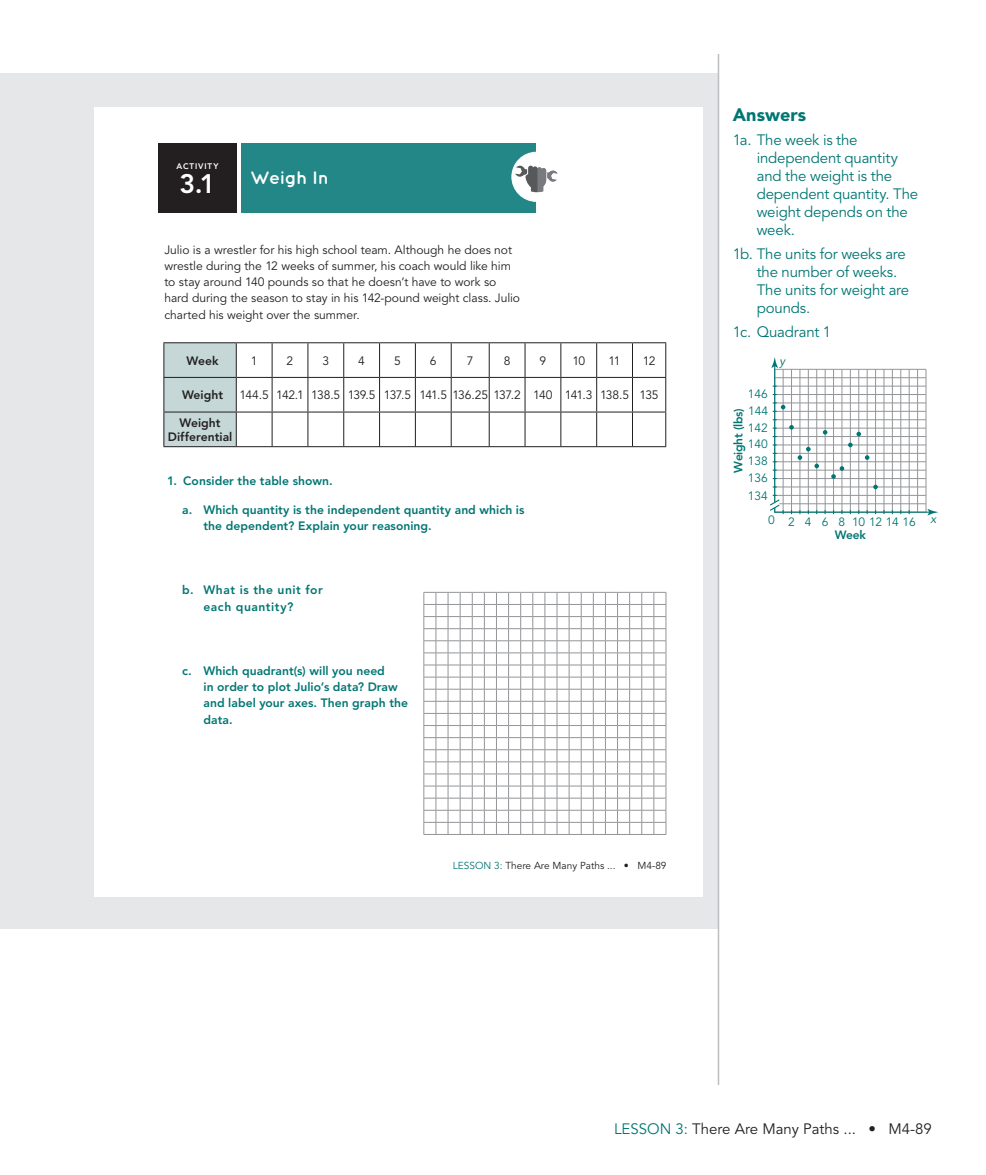
<style>
.page{position:relative;width:986px;height:1175px;background:#fff}
.page>*{position:absolute;margin:0;border:0;box-sizing:border-box;transform-origin:0 0}
.t1{font:800 26.55px "Avenir LT Std";color:#fff}
.t2{font:700 18.15px "Quicksand";letter-spacing:-.02em;color:#fff}
.t3{font:900 18px "Avenir LT Std";letter-spacing:.01em;color:#007673}
.t4{font:15px/18px "Avenir LT Std";letter-spacing:-.015em;color:#007673}
.t5{font:15px "Avenir LT Std";color:#231f20}
.t6{font:12.15px/16.2px "Avenir LT Std";letter-spacing:-.005em;color:#231f20}
.t7{font:800 12.15px/16.2px "Avenir LT Std";color:#007673}
.t8{font:12.15px "Avenir LT Std";letter-spacing:-.075em;color:#231f20}
.t9{font:800 12.15px/16.2px "Avenir LT Std";letter-spacing:.04em;color:#007673}
.t10{font:800 12.15px/14.1px "Avenir LT Std";letter-spacing:.005em;color:#231f20;text-align:center}
.t11{font:12px/16.6px "Avenir LT Std";color:#007673}
.t12{font:800 12px "Avenir LT Std";letter-spacing:-.025em;color:#007673}
.t13{font:italic 12px "Avenir LT Std";color:#007673}
.t14{font:10.05px "Avenir LT Std";color:#231f20}
.t15{font:800 8.1px "Avenir LT Std";letter-spacing:.11em;color:#fff}
.s1{color:#007673}
</style>
<div class="page">
<div style="left:0;top:73px;width:717px;height:856px;background:#e6e7e9"></div>
<hr style="left:717px;top:54px;width:2px;height:1030px;background:#bcbdc0">
<div style="left:94px;top:107px;width:609px;height:789px;background:#fff"></div>
<div style="left:241px;top:143px;width:295px;height:69px;background:#248787"></div>
<div style="left:158px;top:143px;width:79px;height:69px;background:#231f20"></div>
<svg style="left:511px;top:152px;width:47px;height:50px"></svg>
<hr style="left:163px;top:342px;width:73px;height:1px;background:#231f20">
<hr style="left:236px;top:342px;width:36px;height:1px;background:#231f20">
<hr style="left:272px;top:342px;width:36px;height:1px;background:#231f20">
<hr style="left:308px;top:342px;width:36px;height:1px;background:#231f20">
<hr style="left:344px;top:342px;width:35px;height:1px;background:#231f20">
<hr style="left:379px;top:342px;width:36px;height:1px;background:#231f20">
<hr style="left:415px;top:342px;width:36px;height:1px;background:#231f20">
<hr style="left:451px;top:342px;width:38px;height:1px;background:#231f20">
<hr style="left:489px;top:342px;width:36px;height:1px;background:#231f20">
<hr style="left:525px;top:342px;width:36px;height:1px;background:#231f20">
<hr style="left:561px;top:342px;width:35px;height:1px;background:#231f20">
<hr style="left:596px;top:342px;width:36px;height:1px;background:#231f20">
<hr style="left:632px;top:342px;width:34px;height:1px;background:#231f20">
<svg style="left:163px;top:343px;width:504px;height:104px"></svg>
<svg style="left:423px;top:592px;width:243px;height:243px"></svg>
<hr style="left:774px;top:369px;width:152px;height:1px;background:#939598">
<hr style="left:774px;top:402px;width:152px;height:1px;background:#939598">
<hr style="left:774px;top:411px;width:152px;height:1px;background:#939598">
<hr style="left:774px;top:419px;width:152px;height:1px;background:#939598">
<hr style="left:774px;top:428px;width:152px;height:1px;background:#939598">
<hr style="left:774px;top:436px;width:152px;height:1px;background:#939598">
<hr style="left:774px;top:444px;width:152px;height:1px;background:#939598">
<hr style="left:774px;top:453px;width:152px;height:1px;background:#939598">
<hr style="left:774px;top:377px;width:152px;height:1px;background:#939598">
<hr style="left:774px;top:386px;width:152px;height:1px;background:#939598">
<hr style="left:774px;top:394px;width:152px;height:1px;background:#939598">
<hr style="left:774px;top:461px;width:152px;height:1px;background:#939598">
<hr style="left:774px;top:470px;width:152px;height:1px;background:#939598">
<hr style="left:774px;top:478px;width:152px;height:1px;background:#939598">
<hr style="left:774px;top:486px;width:152px;height:1px;background:#939598">
<hr style="left:774px;top:495px;width:152px;height:1px;background:#939598">
<hr style="left:774px;top:503px;width:152px;height:1px;background:#939598">
<hr style="left:782px;top:369px;width:1px;height:143px;background:#939598">
<hr style="left:791px;top:369px;width:1px;height:143px;background:#939598">
<hr style="left:799px;top:369px;width:1px;height:143px;background:#939598">
<hr style="left:808px;top:369px;width:1px;height:143px;background:#939598">
<hr style="left:816px;top:369px;width:1px;height:143px;background:#939598">
<hr style="left:824px;top:369px;width:1px;height:143px;background:#939598">
<hr style="left:833px;top:369px;width:1px;height:143px;background:#939598">
<hr style="left:841px;top:369px;width:1px;height:143px;background:#939598">
<hr style="left:850px;top:369px;width:1px;height:143px;background:#939598">
<hr style="left:858px;top:369px;width:1px;height:143px;background:#939598">
<hr style="left:866px;top:369px;width:1px;height:143px;background:#939598">
<hr style="left:875px;top:369px;width:1px;height:143px;background:#939598">
<hr style="left:883px;top:369px;width:1px;height:143px;background:#939598">
<hr style="left:892px;top:369px;width:1px;height:143px;background:#939598">
<hr style="left:900px;top:369px;width:1px;height:143px;background:#939598">
<hr style="left:908px;top:369px;width:1px;height:143px;background:#939598">
<hr style="left:917px;top:369px;width:1px;height:143px;background:#939598">
<hr style="left:925px;top:369px;width:1px;height:143px;background:#939598">
<hr style="left:774px;top:511px;width:157px;height:2px;background:#007673">
<svg style="left:927px;top:509px;width:11px;height:6px"></svg>
<hr style="left:774px;top:364px;width:1px;height:148px;background:#007673">
<svg style="left:771px;top:357px;width:7px;height:11px"></svg>
<svg style="left:770px;top:495px;width:13px;height:19px"></svg>
<svg style="left:772px;top:402px;width:13px;height:10px"></svg>
<svg style="left:789px;top:425px;width:4px;height:4px"></svg>
<svg style="left:797px;top:447px;width:22px;height:21px"></svg>
<svg style="left:822px;top:430px;width:5px;height:4px"></svg>
<svg style="left:831px;top:466px;width:13px;height:13px"></svg>
<svg style="left:848px;top:442px;width:4px;height:5px"></svg>
<svg style="left:856px;top:432px;width:5px;height:4px"></svg>
<svg style="left:864px;top:455px;width:5px;height:5px"></svg>
<svg style="left:873px;top:484px;width:4px;height:5px"></svg>
<p class="t15" style="left:177px;top:162px;width:43px">ACTIVITY</p>
<h1 class="t1" style="left:179px;top:172px;width:37px">3.1</h1>
<h2 class="t2" style="left:250px;top:171px;width:80px">Weigh In</h2>
<p class="t6" style="left:164px;top:242px;width:357px">Julio is a wrestler for his high school team. Although he does not wrestle during the 12 weeks of summer, his coach would like him to stay around 140 pounds so that he doesn’t have to work so hard during the season to stay in his 142-pound weight class. Julio charted his weight over the summer.</p>
<p class="t10" style="left:187px;top:354px;width:33px">Week</p>
<p class="t6" style="left:251px;top:353px;width:8px">1</p>
<p class="t6" style="left:287px;top:353px;width:8px">2</p>
<p class="t6" style="left:322px;top:353px;width:8px">3</p>
<p class="t6" style="left:358px;top:353px;width:8px">4</p>
<p class="t6" style="left:394px;top:353px;width:8px">5</p>
<p class="t6" style="left:430px;top:353px;width:8px">6</p>
<p class="t6" style="left:467px;top:353px;width:8px">7</p>
<p class="t6" style="left:504px;top:353px;width:8px">8</p>
<p class="t6" style="left:539px;top:353px;width:8px">9</p>
<p class="t6" style="left:572px;top:353px;width:14px">10</p>
<p class="t6" style="left:608px;top:353px;width:14px">11</p>
<p class="t6" style="left:643px;top:353px;width:14px">12</p>
<p class="t10" style="left:182px;top:389px;width:42px">Weight</p>
<p class="t8" style="left:239px;top:390px;width:420px">144.5 142.1 138.5 139.5 137.5 141.5 136.25 137.2 140 141.3 138.5 135</p>
<p class="t10" style="left:168px;top:416px;width:66px">Weight<br>Differential</p>
<p class="t7" style="left:167px;top:474px;width:167px">1. Consider the table shown.</p>
<p class="t7" style="left:203px;top:502px;width:322px;text-indent:-21px">a. Which quantity is the independent quantity and which is the dependent? Explain your reasoning.</p>
<p class="t9" style="left:203px;top:583px;width:121px;text-indent:-21px">b. What is the unit for each quantity?</p>
<p class="t7" style="left:203px;top:663px;width:206px;text-indent:-21px">c. Which quadrant(s) will you need<br>in order to plot Julio’s data? Draw and label your axes. Then graph the data.</p>
<p class="t14" style="left:453px;top:861px;width:215px"><span class="s1">LESSON 3:</span> There Are Many Paths ... • M4-89</p>
<h3 class="t3" style="left:732px;top:107px;width:75px">Answers</h3>
<p class="t4" style="left:756px;top:131px;width:163px;text-indent:-24px">1a. The week is the independent quantity and the weight is the dependent quantity. The weight depends on the week.</p>
<p class="t4" style="left:756px;top:245px;width:154px;text-indent:-24px">1b. The units for weeks are the number of weeks.<br>The units for weight are pounds.</p>
<p class="t4" style="left:732px;top:323px;width:100px">1c. Quadrant 1</p>
<p class="t11" style="left:748px;top:386px;width:22px">146<br>144</p>
<p class="t12" style="left:733px;top:473px;width:66px;rotate:-90deg">Weight (lbs)</p>
<p class="t11" style="left:748px;top:419px;width:22px">142</p>
<p class="t11" style="left:748px;top:436px;width:22px">140</p>
<p class="t11" style="left:748px;top:453px;width:22px">138</p>
<p class="t11" style="left:748px;top:470px;width:22px">136</p>
<p class="t11" style="left:748px;top:487px;width:22px">134</p>
<p class="t13" style="left:779px;top:353px;width:7px">y</p>
<p class="t11" style="left:768px;top:513px;width:149px">0 2 4 6 8 10 12 14 16</p>
<p class="t12" style="left:834px;top:529px;width:33px">Week</p>
<p class="t13" style="left:930px;top:512px;width:7px">x</p>
<p class="t5" style="left:614px;top:1122px;width:319px"><span class="s1">LESSON 3:</span> There Are Many Paths ... • M4-89</p>
</div>
